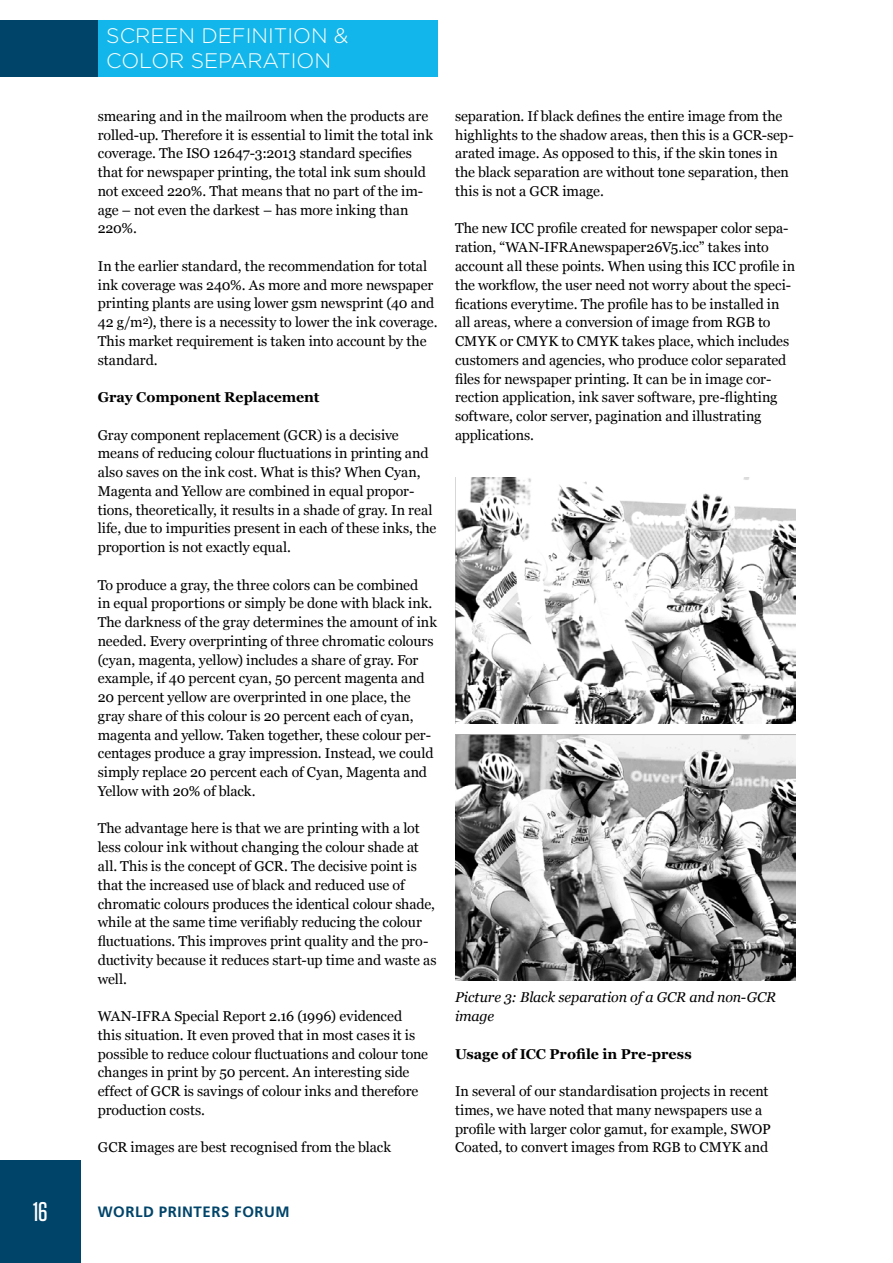
<style>
.page{position:relative;width:893px;height:1263px;background:#fff}
.page>*{position:absolute;margin:0;border:0;box-sizing:border-box;transform-origin:0 0}
.t1{font:500 27px "Tungsten";color:#fff}
.t2{font:300 21px/25.2px "Gotham";color:#fff}
.t3{font:700 15px "Frutiger LT Std";letter-spacing:.035em;color:#00446a}
.t4{font:14.25px/18.8px "Georgia";letter-spacing:-.005em;color:#000}
.t5{font:700 14.25px "Georgia";letter-spacing:-.005em;color:#000}
.t6{font:italic 14.25px/18.8px "Georgia";letter-spacing:-.01em;color:#000}
</style>
<div class="page">
<div style="left:0;top:20px;width:438px;height:57px;background:#13b6ea"></div>
<div style="left:0;top:20px;width:98px;height:57px;background:#00446a"></div>
<img style="left:455px;top:477px;width:340px;height:246px">
<img style="left:455px;top:735px;width:340px;height:246px">
<div style="left:0;top:1161px;width:81px;height:102px;background:#00446a"></div>
<h2 class="t2" style="left:106px;top:23px;width:244px">SCREEN DEFINITION &amp;<br>COLOR SEPARATION</h2>
<p class="t4" style="left:98px;top:106px;width:337px">smearing and in the mailroom when the products are rolled-up. Therefore it is essential to limit the total ink coverage. The ISO 12647-3:2013 standard specifies that for newspaper printing, the total ink sum should not exceed 220%. That means that no part of the im&shy;age – not even the darkest – has more inking than 220%.</p>
<p class="t4" style="left:98px;top:256px;width:341px">In the earlier standard, the recommendation for total ink coverage was 240%. As more and more newspaper printing plants are using lower gsm newsprint (40 and 42 g/m<sup>2</sup>), there is a necessity to lower the ink coverage.<br>This market requirement is taken into account by the standard.</p>
<p class="t5" style="left:98px;top:389px;width:223px">Gray Component Replacement</p>
<p class="t4" style="left:98px;top:425px;width:340px">Gray component replacement (GCR) is a decisive means of reducing colour fluctuations in printing and also saves on the ink cost. What is this? When Cyan, Magenta and Yellow are combined in equal propor&shy;tions, theoretically, it results in a shade of gray. In real life, due to impurities present in each of these inks, the proportion is not exactly equal.</p>
<p class="t4" style="left:98px;top:575px;width:341px">To produce a gray, the three colors can be combined<br>in equal proportions or simply be done with black ink.<br>The darkness of the gray determines the amount of ink needed. Every overprinting of three chromatic colours (cyan, magenta, yellow) includes a share of gray. For example, if 40 percent cyan, 50 percent magenta and 20 percent yellow are overprinted in one place, the gray share of this colour is 20 percent each of cyan, magenta and yellow. Taken together, these colour per&shy;centages produce a gray impression. Instead, we could simply replace 20 percent each of Cyan, Magenta and Yellow with 20% of black.</p>
<p class="t4" style="left:98px;top:819px;width:340px">The advantage here is that we are printing with a lot less colour ink without changing the colour shade at all. This is the concept of GCR. The decisive point is that the increased use of black and reduced use of chromatic colours produces the identical colour shade, while at the same time verifiably reducing the colour fluctuations. This improves print quality and the pro&shy;ductivity because it reduces start-up time and waste as well.</p>
<p class="t4" style="left:98px;top:1007px;width:332px">WAN-IFRA Special Report 2.16 (1996) evidenced this situation. It even proved that in most cases it is possible to reduce colour fluctuations and colour tone changes in print by 50 percent. An interesting side effect of GCR is savings of colour inks and therefore production costs.</p>
<p class="t4" style="left:98px;top:1138px;width:295px">GCR images are best recognised from the black</p>
<p class="t4" style="left:455px;top:107px;width:340px">separation. If black defines the entire image from the highlights to the shadow areas, then this is a GCR-sep&shy;arated image. As opposed to this, if the skin tones in the black separation are without tone separation, then this is not a GCR image.</p>
<p class="t4" style="left:455px;top:219px;width:342px">The new ICC profile created for newspaper color sepa&shy;ration, “WAN-IFRAnewspaper26V5.icc” takes into account all these points. When using this ICC profile in the workflow, the user need not worry about the speci&shy;fications everytime. The profile has to be installed in all areas, where a conversion of image from RGB to CMYK or CMYK to CMYK takes place, which includes customers and agencies, who produce color separated files for newspaper printing. It can be in image cor&shy;rection application, ink saver software, pre-flighting software, color server, pagination and illustrating applications.</p>
<p class="t6" style="left:455px;top:988px;width:323px">Picture 3: Black separation of a GCR and non-GCR image</p>
<p class="t5" style="left:455px;top:1046px;width:238px">Usage of ICC Profile in Pre-press</p>
<p class="t4" style="left:455px;top:1082px;width:317px">In several of our standardisation projects in recent times, we have noted that many newspapers use a profile with larger color gamut, for example, SWOP Coated, to convert images from RGB to CMYK and</p>
<h1 class="t1" style="left:33px;top:1198px;width:16px">16</h1>
<p class="t3" style="left:98px;top:1203px;width:193px">WORLD PRINTERS FORUM</p>
</div>
